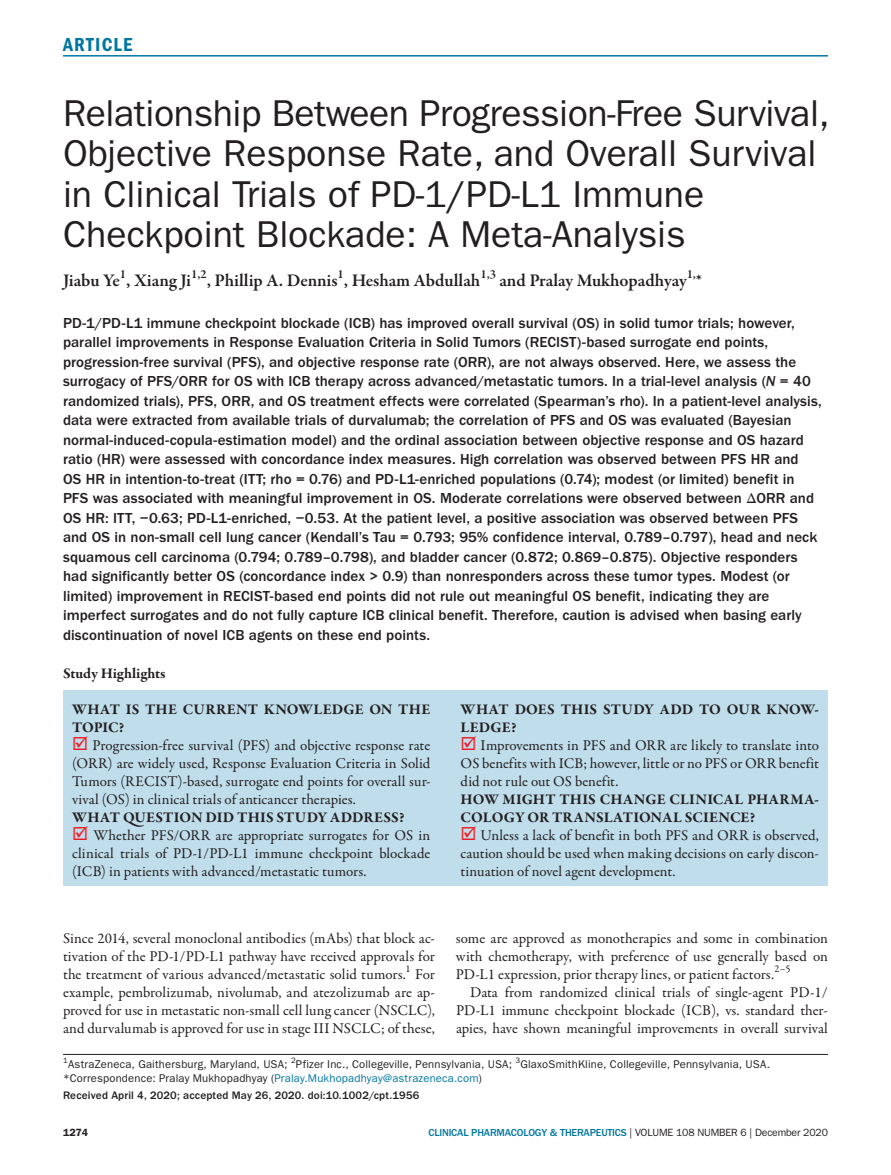
<style>
.page{position:relative;width:891px;height:1175px;background:#fff}
.page>*{position:absolute;margin:0;border:0;box-sizing:border-box;transform-origin:0 0}
.t1{font:37.5px/40.5px "ITC Franklin Gothic Std";color:#231f20}
.t2{font:19.5px "ITC Franklin Gothic Std Dm Cd";letter-spacing:.065em;color:#0076a3}
.t3{font:600 18px "Garamond Premr Pro";color:#231f20}
.t4{font:500 15px/19.5px "ITC Franklin Gothic Std";letter-spacing:.005em;color:#231f20}
.t5{font:15px/18px "Garamond Premr Pro";color:#231f20;text-align:justify}
.t6{font:700 15px/18px "Garamond Premr Pro";letter-spacing:.01em;color:#231f20}
.t7{font:11.25px "ITC Franklin Gothic Std";letter-spacing:.015em;color:#231f20}
.t8{font:500 11.25px "ITC Franklin Gothic Std";letter-spacing:.015em;color:#231f20}
.t9{font:500 10.5px "ITC Franklin Gothic Std";letter-spacing:-.015em;color:#0076a3}
.t10{font:600 10.5px "ITC Franklin Gothic Std";color:#231f20}
.t11{font:10.5px "Garamond Premr Pro";color:#231f20}
.t12{font:7.8px "ITC Franklin Gothic Std";color:#231f20}
.s1{font-family:"ITC Franklin Gothic Std Med It";font-weight:400}
.s2{font-family:"STIX";font-weight:400}
.s3{color:#ee1d23}
.s4{color:#0076a3}
.s5{font-weight:400;color:#231f20}
</style>
<div class="page">
<hr style="left:63px;top:55px;width:765px;height:2px;background:#0076a3">
<hr style="left:63px;top:1054px;width:765px;height:1px;background:#231f20">
<div style="left:63px;top:655px;width:765px;height:230px;background:#bfddeb"></div>
<div style="left:51px;top:646px;width:780px;height:43px;background:#fff"></div>
<h2 class="t2" style="left:63px;top:33px;width:71px">ARTICLE</h2>
<h1 class="t1" style="left:63px;top:93px;width:768px">Relationship Between Progression-Free Survival, Objective Response Rate, and Overall Survival in Clinical Trials of PD-1/PD-L1 Immune Checkpoint Blockade: A Meta-Analysis</h1>
<p class="t3" style="left:63px;top:269px;width:640px">Jiabu Ye<sup>1</sup>, Xiang Ji<sup>1,2</sup>, Phillip A. Dennis<sup>1</sup>, Hesham Abdullah<sup>1,3</sup> and Pralay Mukhopadhyay<sup>1,</sup>*</p>
<p class="t4" style="left:63px;top:313px;width:760px">PD-1/PD-L1 immune checkpoint blockade (ICB) has improved overall survival (OS) in solid tumor trials; however, parallel improvements in Response Evaluation Criteria in Solid Tumors (RECIST)-based surrogate end points, progression-free survival (PFS), and objective response rate (ORR), are not always observed. Here, we assess the surrogacy of PFS/ORR for OS with ICB therapy across advanced/metastatic tumors. In a trial-level analysis (<span class="s1">N</span> = 40 randomized trials), PFS, ORR, and OS treatment effects were correlated (Spearman’s rho). In a patient-level analysis, data were extracted from available trials of durvalumab; the correlation of PFS and OS was evaluated (Bayesian normal-induced-copula-estimation model) and the ordinal association between objective response and OS hazard ratio (HR) were assessed with concordance index measures. High correlation was observed between PFS HR and<br>OS HR in intention-to-treat (ITT; rho = 0.76) and PD-L1-enriched populations (0.74); modest (or limited) benefit in PFS was associated with meaningful improvement in OS. Moderate correlations were observed between <span class="s2">Δ</span>ORR and OS HR: ITT, −0.63; PD-L1-enriched, −0.53. At the patient level, a positive association was observed between PFS and OS in non-small cell lung cancer (Kendall’s Tau = 0.793; 95% confidence interval, 0.789–0.797), head and neck squamous cell carcinoma (0.794; 0.789–0.798), and bladder cancer (0.872; 0.869–0.875). Objective responders had significantly better OS (concordance index &gt; 0.9) than nonresponders across these tumor types. Modest (or limited) improvement in RECIST-based end points did not rule out meaningful OS benefit, indicating they are imperfect surrogates and do not fully capture ICB clinical benefit. Therefore, caution is advised when basing early discontinuation of novel ICB agents on these end points.</p>
<p class="t6" style="left:63px;top:664px;width:104px">Study Highlights</p>
<p class="t6" style="left:72px;top:700px;width:360px">WHAT IS THE CURRENT KNOWLEDGE ON THE<br>TOPIC?</p>
<p class="t5" style="left:72px;top:736px;width:360px"><span class="s3">☑</span> Progression-free survival (PFS) and objective response rate (ORR) are widely used, Response Evaluation Criteria in Solid Tumors (RECIST)-based, surrogate end points for overall sur&shy;vival (OS) in clinical trials of anticancer therapies.</p>
<p class="t6" style="left:72px;top:808px;width:334px">WHAT QUESTION DID THIS STUDY ADDRESS?</p>
<p class="t5" style="left:72px;top:826px;width:360px"><span class="s3">☑</span> Whether PFS/ORR are appropriate surrogates for OS in clinical trials of PD-1/PD-L1 immune checkpoint blockade (ICB) in patients with advanced/metastatic tumors.</p>
<p class="t5" style="left:63px;top:929px;width:373px">Since 2014, several monoclonal antibodies (mAbs) that block ac&shy;tivation of the PD-1/PD-L1 pathway have received approvals for the treatment of various advanced/metastatic solid tumors.</p>
<p class="t11" style="left:406px;top:962px;width:7px">1</p>
<p class="t5" style="left:63px;top:965px;width:373px;text-indent:352px">For example, pembrolizumab, nivolumab, and atezolizumab are ap&shy;proved for use in metastatic non-small cell lung cancer (NSCLC), and durvalumab is approved for use in stage III NSCLC; of these,</p>
<p class="t6" style="left:461px;top:700px;width:360px">WHAT DOES THIS STUDY ADD TO OUR KNOW-<br>LEDGE?</p>
<p class="t5" style="left:461px;top:736px;width:360px"><span class="s3">☑</span> Improvements in PFS and ORR are likely to translate into OS benefits with ICB; however, little or no PFS or ORR benefit did not rule out OS benefit.</p>
<p class="t6" style="left:461px;top:790px;width:360px">HOW MIGHT THIS CHANGE CLINICAL PHARMA-<br>COLOGY OR TRANSLATIONAL SCIENCE?</p>
<p class="t5" style="left:461px;top:826px;width:360px"><span class="s3">☑</span> Unless a lack of benefit in both PFS and ORR is observed, caution should be used when making decisions on early discon&shy;tinuation of novel agent development.</p>
<p class="t5" style="left:456px;top:929px;width:373px">some are approved as monotherapies and some in combination with chemotherapy, with preference of use generally based on PD-L1 expression, prior therapy lines, or patient factors.</p>
<p class="t11" style="left:775px;top:962px;width:18px">2–5</p>
<p class="t5" style="left:456px;top:983px;width:373px;text-indent:14px">Data from randomized clinical trials of single-agent PD-1/ PD-L1 immune checkpoint blockade (ICB), vs. standard ther&shy;apies, have shown meaningful improvements in overall survival</p>
<p class="t12" style="left:63px;top:1056px;width:6px">1</p>
<p class="t7" style="left:68px;top:1058px;width:221px">AstraZeneca, Gaithersburg, Maryland, USA;</p>
<p class="t12" style="left:291px;top:1056px;width:6px">2</p>
<p class="t7" style="left:296px;top:1058px;width:218px">Pfizer Inc., Collegeville, Pennsylvania, USA;</p>
<p class="t12" style="left:515px;top:1056px;width:6px">3</p>
<p class="t7" style="left:520px;top:1058px;width:251px">GlaxoSmithKline, Collegeville, Pennsylvania, USA.</p>
<p class="t7" style="left:63px;top:1071px;width:420px">*Correspondence: Pralay Mukhopadhyay (<span class="s4">Pralay.Mukhopadhyay@astrazeneca.com</span>)</p>
<p class="t8" style="left:63px;top:1088px;width:358px">Received April 4, 2020; accepted May 26, 2020. doi:10.1002/cpt.1956</p>
<p class="t10" style="left:63px;top:1125px;width:27px">1274</p>
<p class="t9" style="left:428px;top:1126px;width:401px">CLINICAL PHARMACOLOGY &amp; THERAPEUTICS <span class="s5">| VOLUME 108 NUMBER 6 | December 2020</span></p>
</div>
